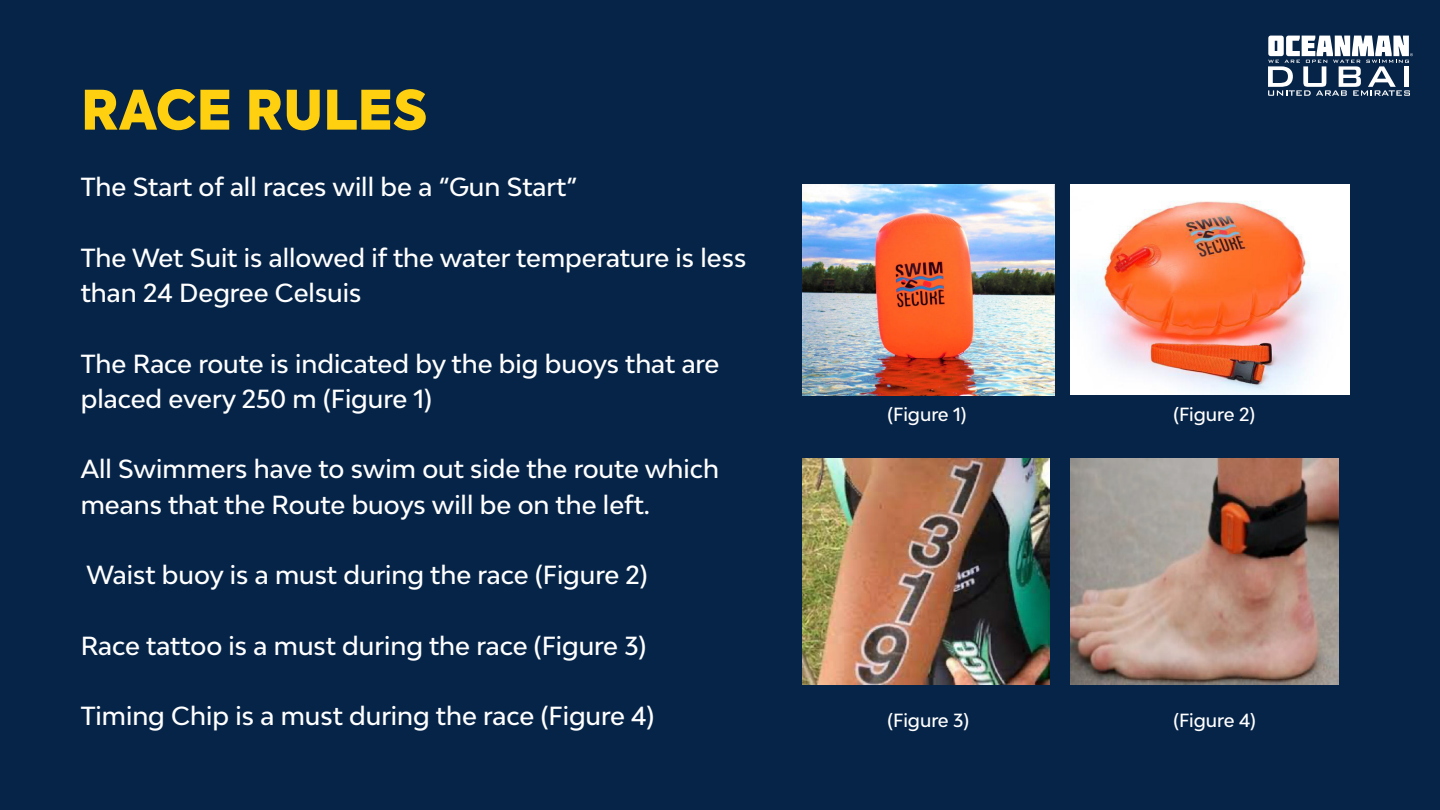
<style>
.page{position:relative;width:1440px;height:810px;background:#062448}
.page>*{position:absolute;margin:0;border:0;box-sizing:border-box;transform-origin:0 0}
.t1{font:900 54px "Axiforma";color:#ffd010}
.t2{font:500 24.75px/35.2px "Bw Modelica";color:#fff}
.t3{font:500 18px "Bw Modelica";color:#fff}
</style>
<div class="page">
<img style="left:803px;top:184px;width:252px;height:212px">
<img style="left:1071px;top:185px;width:279px;height:209px">
<img style="left:803px;top:459px;width:247px;height:226px">
<img style="left:1071px;top:459px;width:267px;height:226px">
<svg style="left:1268px;top:36px;width:145px;height:60px"></svg>
<h1 class="t1" style="left:81px;top:72px;width:348px">RACE RULES</h1>
<p class="t2" style="left:81px;top:169px;width:498px">The Start of all races will be a “Gun Start”</p>
<p class="t2" style="left:81px;top:240px;width:667px">The Wet Suit is allowed if the water temperature is less than 24 Degree Celsuis</p>
<p class="t2" style="left:81px;top:345px;width:640px">The Race route is indicated by the big buoys that are placed every 250 m (Figure 1)</p>
<p class="t2" style="left:81px;top:451px;width:640px">All Swimmers have to swim out side the route which means that the Route buoys will be on the left.</p>
<p class="t2" style="left:86px;top:557px;width:563px">Waist buoy is a must during the race (Figure 2)</p>
<p class="t2" style="left:81px;top:627px;width:567px">Race tattoo is a must during the race (Figure 3)</p>
<p class="t2" style="left:81px;top:698px;width:575px">Timing Chip is a must during the race (Figure 4)</p>
<p class="t3" style="left:887px;top:403px;width:81px">(Figure 1)</p>
<p class="t3" style="left:1173px;top:403px;width:83px">(Figure 2)</p>
<p class="t3" style="left:887px;top:708px;width:83px">(Figure 3)</p>
<p class="t3" style="left:1173px;top:708px;width:84px">(Figure 4)</p>
</div>
